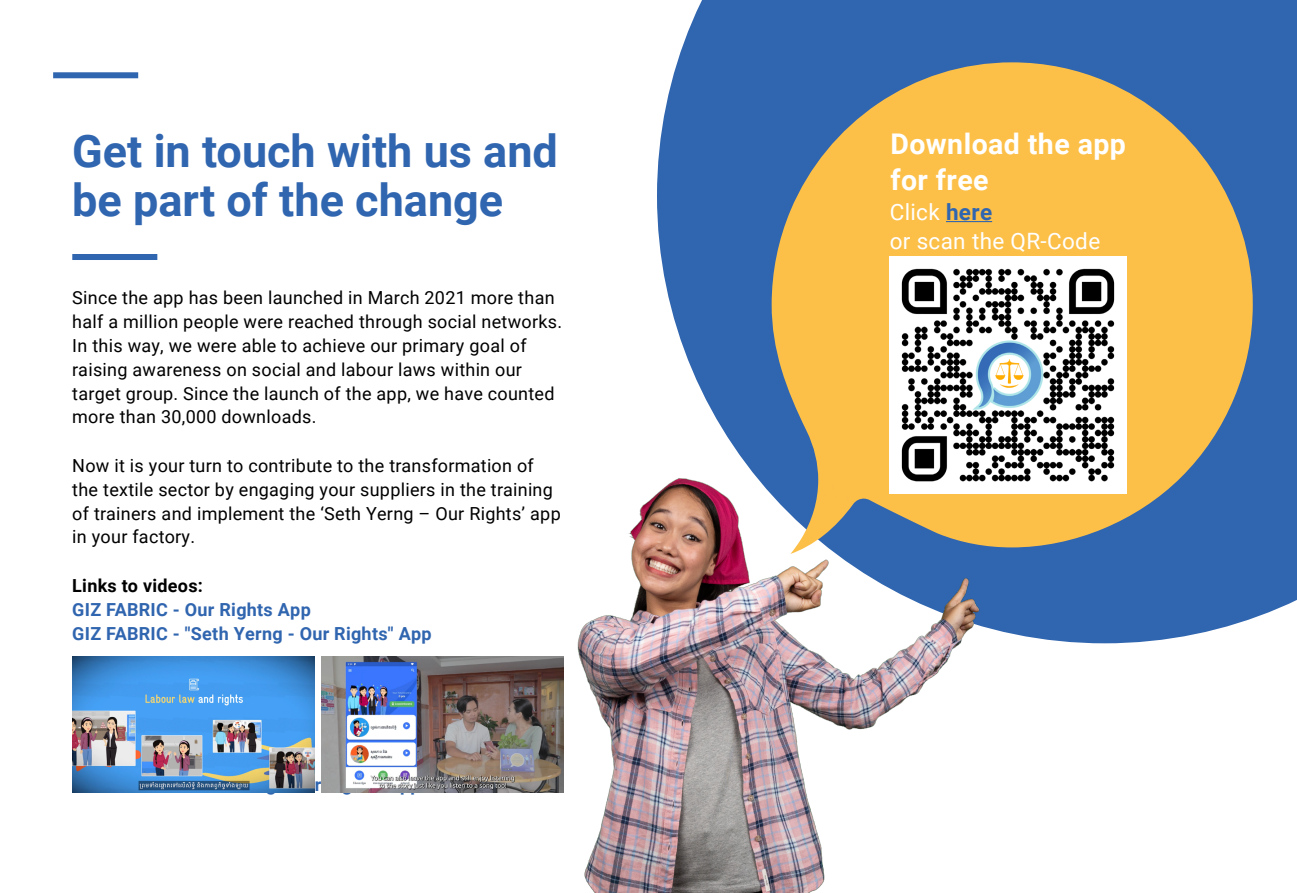
<style>
.page{position:relative;width:1297px;height:893px;background:#fff}
.page>*{position:absolute;margin:0;border:0;box-sizing:border-box;transform-origin:0 0}
.t1{font:700 45px/49.5px "Roboto";color:#3065af}
.t2{font:700 28.5px/36px "Roboto";letter-spacing:.015em;color:#fff}
.t3{font:22.5px/29.1px "Roboto";letter-spacing:.015em;color:#fff}
.t4{font:18px/24px "Roboto";letter-spacing:.015em;color:#000}
.t5{font:700 18px/24px "Roboto";letter-spacing:.015em;color:#3065af}
.t6{font:700 18px "Roboto";letter-spacing:.015em;color:#000}
.s1{font-weight:700;color:#3065af}
</style>
<div class="page">
<svg style="left:657px;top:0;width:640px;height:643px;background:#4474b6"></svg>
<svg style="left:772px;top:62px;width:481px;height:492px;background:#c7a863"></svg>
<hr style="left:946px;top:221px;width:46px;height:1px;background:#3065af">
<img style="left:889px;top:256px;width:237px;height:237px">
<img style="left:563px;top:461px;width:436px;height:432px">
<div style="left:72px;top:254px;width:85px;height:6px;background:#3065af"></div>
<div style="left:53px;top:72px;width:85px;height:6px;background:#3065af"></div>
<img style="left:72px;top:656px;width:243px;height:137px">
<img style="left:321px;top:656px;width:242px;height:137px">
<h1 class="t1" style="left:72px;top:124px;width:487px">Get in touch with us and be part of the change</h1>
<h2 class="t2" style="left:890px;top:125px;width:237px">Download the app for free</h2>
<p class="t3" style="left:890px;top:197px;width:212px">Click <span class="s1">here<br></span>or scan the QR-Code</p>
<p class="t4" style="left:72px;top:284px;width:491px">Since the app has been launched in March 2021 more than half a million people were reached through social networks.<br>In this way, we were able to achieve our primary goal of raising awareness on social and labour laws within our target group. Since the launch of the app, we have counted more than 30,000 downloads.</p>
<p class="t4" style="left:72px;top:452px;width:490px">Now it is your turn to contribute to the transformation of the textile sector by engaging your suppliers in the training of trainers and implement the ‘Seth Yerng – Our Rights’ app in your factory.</p>
<p class="t6" style="left:72px;top:572px;width:132px">Links to videos:</p>
<p class="t5" style="left:72px;top:596px;width:361px">GIZ FABRIC - Our Rights App<br>GIZ FABRIC - "Seth Yerng - Our Rights" App</p>
</div>
